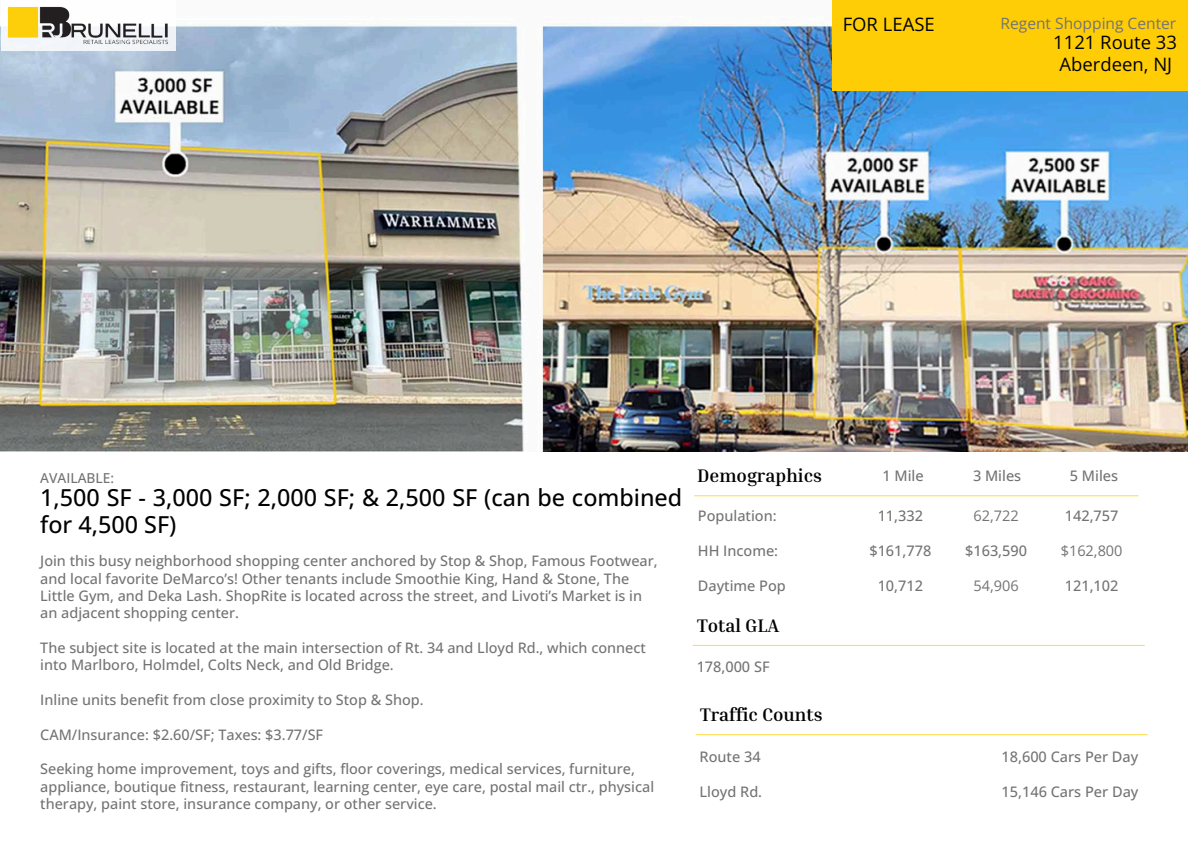
<style>
.page{position:relative;width:1188px;height:864px;background:#fff}
.page>*{position:absolute;margin:0;border:0;box-sizing:border-box;transform-origin:0 0}
.t1{font:500 23.4px/27px "Open Sans";color:#000}
.t2{font:700 18.6px "Inria Serif";color:#000}
.t3{font:18.45px/21.8px "Open Sans";color:#000;text-align:center}
.t4{font:15.6px "Open Sans";color:#737373}
.t5{font:500 14.55px "Open Sans";color:#737373}
.t6{font:14.55px "Open Sans";color:#737373}
.t7{font:500 14.4px/17.4px "Open Sans";color:#737373}
.t8{font:500 13.65px "Open Sans";color:#737373}
</style>
<div class="page">
<hr style="left:694px;top:495px;width:444px;height:1px;background:#ffde59">
<hr style="left:693px;top:645px;width:452px;height:1px;background:#ffde59">
<hr style="left:696px;top:734px;width:452px;height:1px;background:#ffde59">
<img style="left:0;top:20px;width:1188px;height:431px">
<div style="left:832px;top:0;width:356px;height:91px;background:#ffcd06"></div>
<div style="left:2px;top:0;width:174px;height:50px;background:#fff"></div>
<img style="left:7px;top:6px;width:162px;height:38px">
<p class="t3" style="left:843px;top:13px;width:94px">FOR LEASE</p>
<p class="t4" style="left:1001px;top:13px;width:177px">Regent Shopping Center</p>
<p class="t3" style="left:1053px;top:31px;width:125px">1121 Route 33<br>Aberdeen, NJ</p>
<p class="t8" style="left:40px;top:468px;width:75px">AVAILABLE:</p>
<p class="t1" style="left:40px;top:484px;width:644px">1,500 SF - 3,000 SF; 2,000 SF; &amp; 2,500 SF (can be combined for 4,500 SF)</p>
<p class="t7" style="left:40px;top:552px;width:619px">Join this busy neighborhood shopping center anchored by Stop &amp; Shop, Famous Footwear, and local favorite DeMarco’s! Other tenants include Smoothie King, Hand &amp; Stone, The Little Gym, and Deka Lash. ShopRite is located across the street, and Livoti’s Market is in an adjacent shopping center.</p>
<p class="t7" style="left:40px;top:639px;width:607px">The subject site is located at the main intersection of Rt. 34 and Lloyd Rd., which connect into Marlboro, Holmdel, Colts Neck, and Old Bridge.</p>
<p class="t7" style="left:40px;top:691px;width:385px">Inline units benefit from close proximity to Stop &amp; Shop.</p>
<h3 class="t7" style="left:40px;top:725px;width:284px">CAM/Insurance: $2.60/SF; Taxes: $3.77/SF</h3>
<p class="t7" style="left:40px;top:760px;width:615px">Seeking home improvement, toys and gifts, floor coverings, medical services, furniture, appliance, boutique fitness, restaurant, learning center, eye care, postal mail ctr., physical therapy, paint store, insurance company, or other service.</p>
<h3 class="t2" style="left:697px;top:464px;width:126px">Demographics</h3>
<p class="t5" style="left:882px;top:465px;width:43px">1 Mile</p>
<p class="t5" style="left:973px;top:465px;width:50px">3 Miles</p>
<p class="t5" style="left:1070px;top:465px;width:50px">5 Miles</p>
<p class="t5" style="left:698px;top:506px;width:80px">Population:</p>
<p class="t5" style="left:878px;top:506px;width:47px">11,332</p>
<h2 class="t6" style="left:973px;top:506px;width:47px">62,722</h2>
<h6 class="t5" style="left:1065px;top:506px;width:55px">142,757</h6>
<h4 class="t5" style="left:698px;top:541px;width:82px">HH Income:</h4>
<p class="t5" style="left:869px;top:541px;width:63px">$161,778</p>
<h1 class="t5" style="left:965px;top:541px;width:63px">$163,590</h1>
<h5 class="t6" style="left:1061px;top:541px;width:63px">$162,800</h5>
<h5 class="t5" style="left:698px;top:576px;width:89px">Daytime Pop</h5>
<h5 class="t5" style="left:878px;top:576px;width:47px">10,712</h5>
<h5 class="t6" style="left:973px;top:576px;width:47px">54,906</h5>
<h5 class="t5" style="left:1065px;top:576px;width:55px">121,102</h5>
<p class="t2" style="left:697px;top:614px;width:84px">Total GLA</p>
<h3 class="t5" style="left:697px;top:656px;width:74px">178,000 SF</h3>
<p class="t2" style="left:700px;top:703px;width:124px">Traffic Counts</p>
<p class="t5" style="left:700px;top:746px;width:63px">Route 34</p>
<p class="t5" style="left:1002px;top:746px;width:138px">18,600 Cars Per Day</p>
<p class="t5" style="left:700px;top:781px;width:64px">Lloyd Rd.</p>
<p class="t5" style="left:1002px;top:781px;width:138px">15,146 Cars Per Day</p>
</div>
